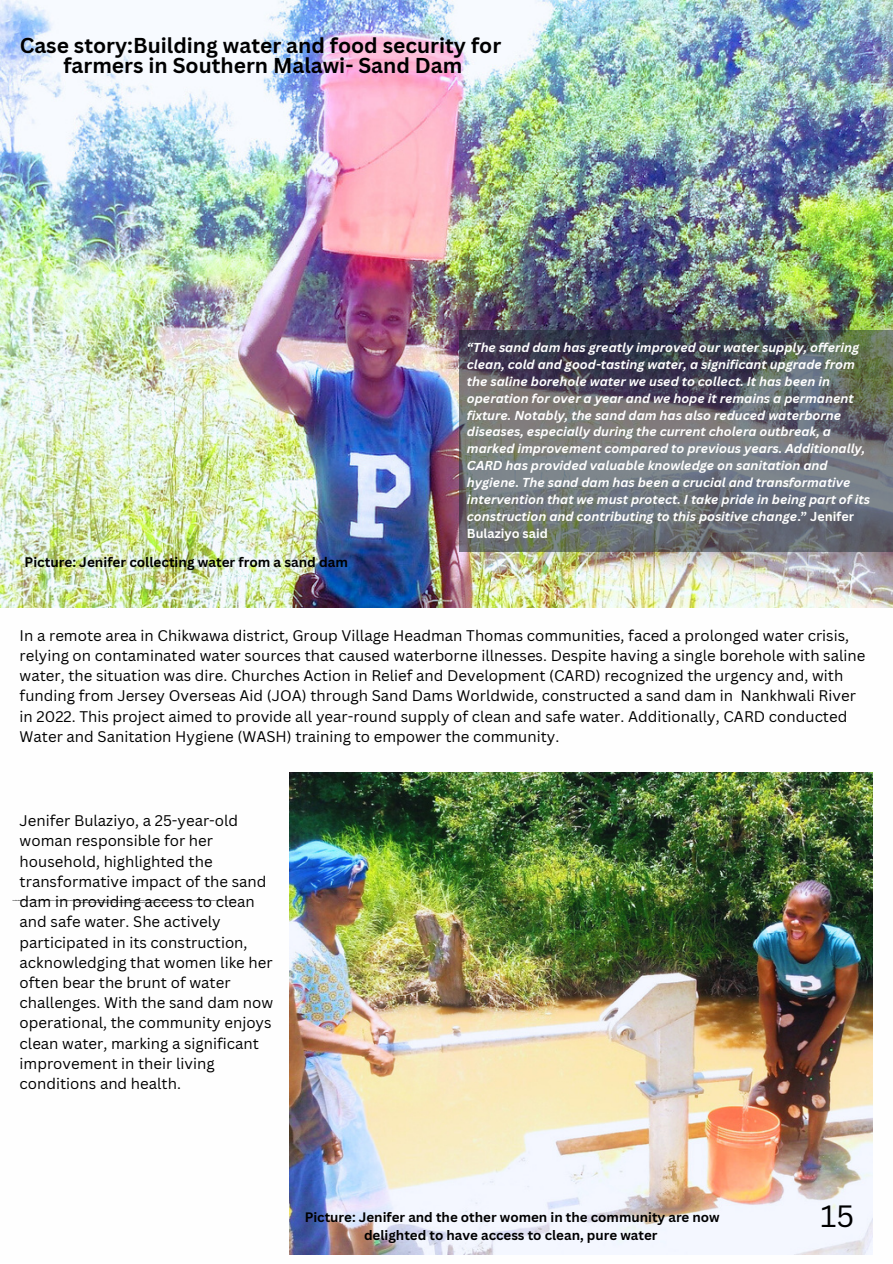
<style>
.page{position:relative;width:893px;height:1264px;background:#fff}
.page>*{position:absolute;margin:0;border:0;box-sizing:border-box;transform-origin:0 0}
.t1{font:30px "Canva Sans";color:#000}
.t2{font:700 21px "Canva Sans";color:#000}
.t3{font:15px/20.2px "Canva Sans";color:#000}
.t4{font:700 13.5px "Canva Sans";color:#000}
.t5{font:700 13.35px/17.9px "Canva Sans";color:#000;text-align:center}
.t6{font:italic 700 12.6px/16.8px "Canva Sans";color:#fefefe}
.s1{font-style:normal}
</style>
<div class="page">
<img style="left:0;top:0;width:892px;height:607px">
<img style="left:289px;top:772px;width:583px;height:482px">
<img style="left:446px;top:493px;width:446px;height:115px">
<img style="left:446px;top:272px;width:446px;height:116px">
<svg style="left:459px;top:330px;width:433px;height:221px;background:#64686e"></svg>
<p class="t2" style="left:20px;top:30px;width:483px">Case story:Building water and food security for</p>
<p class="t2" style="left:63px;top:50px;width:400px">farmers in Southern Malawi- Sand Dam</p>
<p class="t4" style="left:25px;top:552px;width:325px">Picture: Jenifer collecting water from a sand dam</p>
<p class="t6" style="left:467px;top:339px;width:404px">“The sand dam has greatly improved our water supply, offering clean, cold and good-tasting water, a significant upgrade from the saline borehole water we used to collect. It has been in operation for over a year and we hope it remains a permanent fixture. Notably, the sand dam has also reduced waterborne diseases, especially during the current cholera outbreak, a marked improvement compared to previous years. Additionally, CARD has provided valuable knowledge on sanitation and hygiene. The sand dam has been a crucial and transformative intervention that we must protect. I take pride in being part of its construction and contributing to this positive change<span class="s1">.” Jenifer Bulaziyo said</span></p>
<p class="t3" style="left:20px;top:624px;width:847px">In a remote area in Chikwawa district, Group Village Headman Thomas communities, faced a prolonged water crisis, relying on contaminated water sources that caused waterborne illnesses. Despite having a single borehole with saline water, the situation was dire. Churches Action in Relief and Development (CARD) recognized the urgency and, with funding from Jersey Overseas Aid (JOA) through Sand Dams Worldwide, constructed a sand dam in Nankhwali River in 2022. This project aimed to provide all year-round supply of clean and safe water. Additionally, CARD conducted Water and Sanitation Hygiene (WASH) training to empower the community.</p>
<p class="t3" style="left:20px;top:810px;width:255px">Jenifer Bulaziyo, a 25-year-old woman responsible for her household, highlighted the transformative impact of the sand dam in providing access to clean and safe water. She actively participated in its construction, acknowledging that women like her often bear the brunt of water challenges. With the sand dam now operational, the community enjoys clean water, marking a significant improvement in their living conditions and health.</p>
<p class="t5" style="left:305px;top:1207px;width:416px">Picture: Jenifer and the other women in the community are now delighted to have access to clean, pure water</p>
<p class="t1" style="left:820px;top:1194px;width:35px">15</p>
</div>
